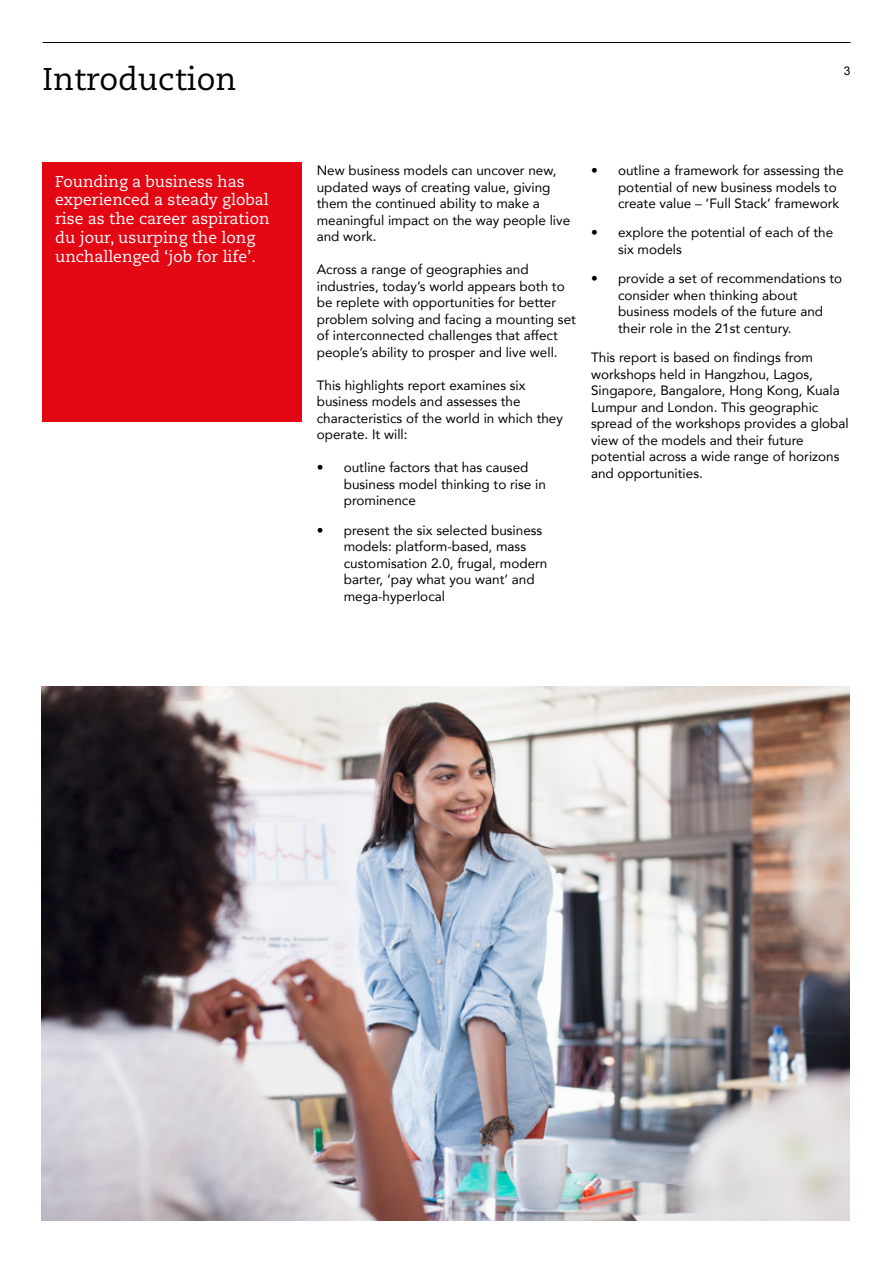
<style>
.page{position:relative;width:893px;height:1263px;background:#fff}
.page>*{position:absolute;margin:0;border:0;box-sizing:border-box;transform-origin:0 0}
.t1{font:31.5px "Caecilia LT Std";color:#000}
.t2{font:15.75px/18.8px "Caecilia LT Std";color:#fff}
.t3{font:13.5px/16.5px "Avenir";color:#000}
.t4{font:12px "Arial";color:#000}
</style>
<div class="page">
<hr style="left:43px;top:42px;width:807px;height:1px;background:#000">
<div style="left:43px;top:162px;width:259px;height:259px;background:#e30613"></div>
<img style="left:42px;top:687px;width:808px;height:533px">
<h1 class="t1" style="left:43px;top:61px;width:196px">Introduction</h1>
<p class="t4" style="left:844px;top:63px;width:8px">3</p>
<p class="t2" style="left:55px;top:172px;width:216px">Founding a business has experienced a steady global rise as the career aspiration du jour, usurping the long unchallenged ‘job for life’.</p>
<p class="t3" style="left:317px;top:162px;width:255px">New business models can uncover new, updated ways of creating value, giving them the continued ability to make a meaningful impact on the way people live and work.</p>
<p class="t3" style="left:317px;top:261px;width:261px">Across a range of geographies and industries, today’s world appears both to be replete with opportunities for better problem solving and facing a mounting set of interconnected challenges that affect people’s ability to prosper and live well.</p>
<p class="t3" style="left:317px;top:376px;width:248px">This highlights report examines six business models and assesses the characteristics of the world in which they operate. It will:</p>
<p class="t3" style="left:344px;top:459px;width:204px;text-indent:-27px">• outline factors that has caused business model thinking to rise in prominence</p>
<p class="t3" style="left:344px;top:521px;width:205px;text-indent:-27px">• present the six selected business models: platform-based, mass customisation 2.0, frugal, modern barter, ‘pay what you want’ and mega-hyperlocal</p>
<p class="t3" style="left:618px;top:162px;width:227px;text-indent:-27px">• outline a framework for assessing the potential of new business models to create value – ‘Full Stack’ framework</p>
<p class="t3" style="left:618px;top:224px;width:217px;text-indent:-27px">• explore the potential of each of the six models</p>
<p class="t3" style="left:618px;top:270px;width:226px;text-indent:-27px">• provide a set of recommendations to consider when thinking about business models of the future and their role in the 21st century.</p>
<p class="t3" style="left:591px;top:349px;width:259px">This report is based on findings from workshops held in Hangzhou, Lagos, Singapore, Bangalore, Hong Kong, Kuala Lumpur and London. This geographic spread of the workshops provides a global view of the models and their future potential across a wide range of horizons and opportunities.</p>
</div>
